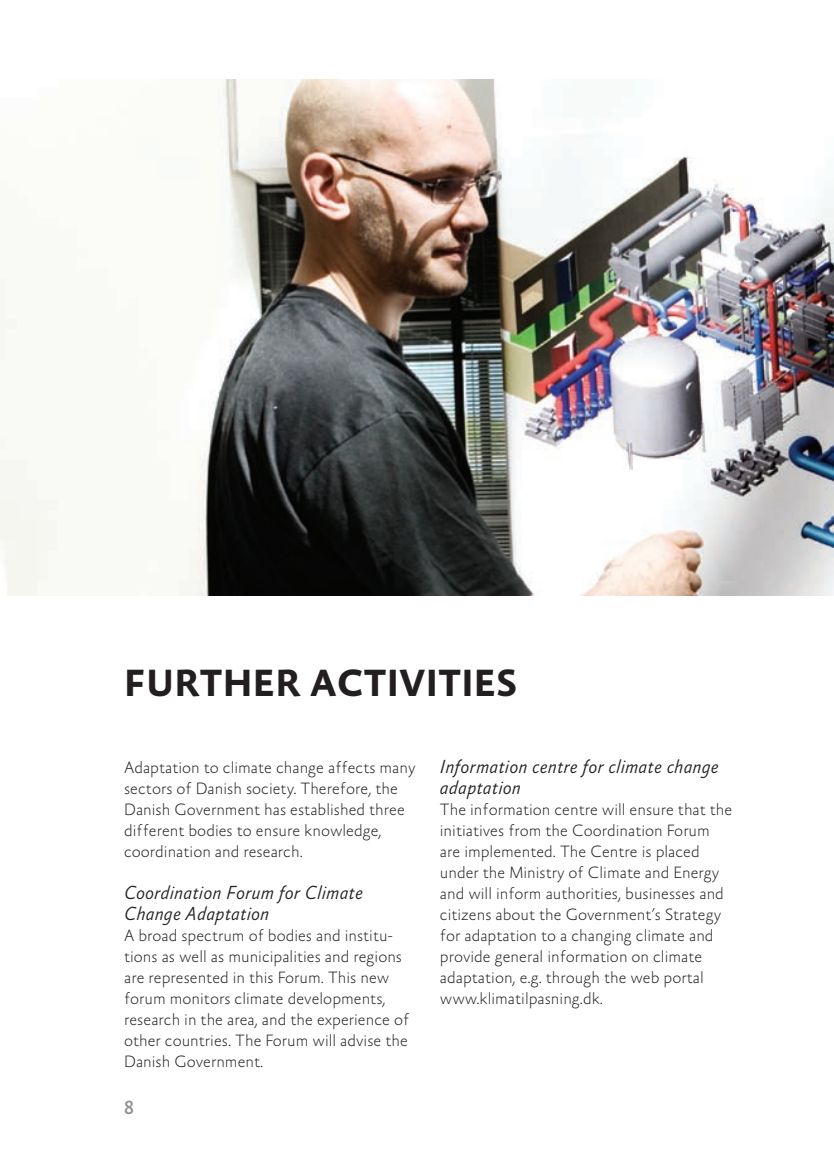
<style>
.page{position:relative;width:834px;height:1176px;background:#fff}
.page>*{position:absolute;margin:0;border:0;box-sizing:border-box;transform-origin:0 0}
.t1{font:700 38.5px "Absara Sans OT";letter-spacing:.005em;color:#231f20}
.t2{font:italic 300 19.25px/21px "Absara Sans OT";color:#231f20}
.t3{font:500 19.25px "Absara Sans OT";color:#8f9194}
.t4{font:100 16.62px/21px "Absara Sans OT";color:#231f20}
</style>
<div class="page">
<img style="left:0;top:79px;width:833px;height:516px">
<h1 class="t1" style="left:124px;top:663px;width:394px">FURTHER ACTIVITIES</h1>
<p class="t4" style="left:124px;top:757px;width:293px">Adaptation to climate change affects many sectors of Danish society. Therefore, the Danish Government has established three different bodies to ensure knowledge, coordination and research.</p>
<p class="t2" style="left:124px;top:882px;width:240px">Coordination Forum for Climate<br>Change Adaptation</p>
<p class="t4" style="left:124px;top:925px;width:286px">A broad spectrum of bodies and institu&shy;tions as well as municipalities and regions are represented in this Forum. This new forum monitors climate developments, research in the area, and the experience of other countries. The Forum will advise the Danish Government.</p>
<p class="t3" style="left:124px;top:1097px;width:11px">8</p>
<p class="t2" style="left:440px;top:756px;width:280px">Information centre for climate change adaptation</p>
<p class="t4" style="left:440px;top:799px;width:294px">The information centre will ensure that the initiatives from the Coordination Forum are implemented. The Centre is placed under the Ministry of Climate and Energy and will inform authorities, businesses and citizens about the Government’s Strategy for adaptation to a changing climate and provide general information on climate adaptation, e.g. through the web portal www.klimatilpasning.dk.</p>
</div>
